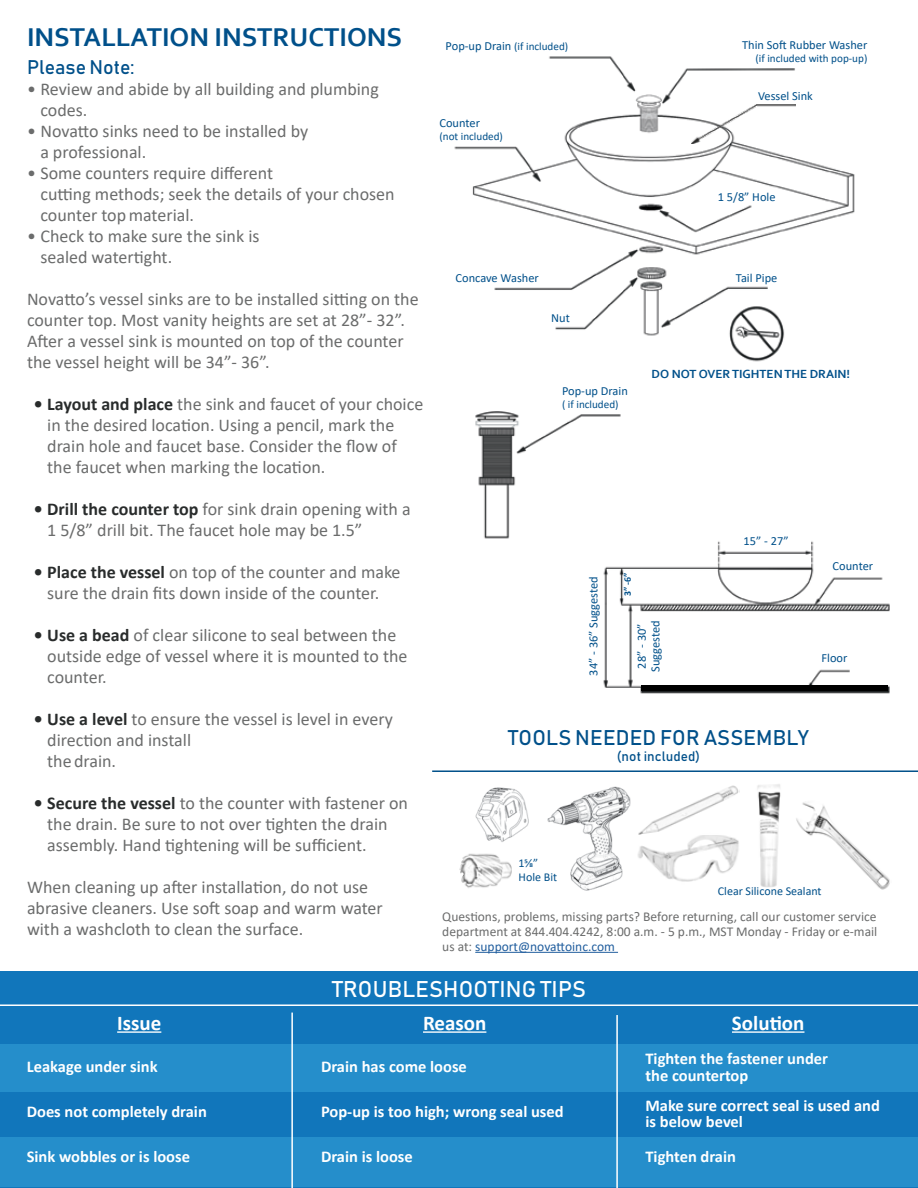
<style>
.page{position:relative;width:918px;height:1188px;background:#fff}
.page>*{position:absolute;margin:0;border:0;box-sizing:border-box;transform-origin:0 0}
.t1{font:700 27px "Corbel";color:#00508a}
.t2{font:22.5px "Bahnschrift 400 100";letter-spacing:.01em;color:#fff}
.t3{font:21px "Bahnschrift 400 100";letter-spacing:.01em;color:#00508a}
.t4{font:700 21px "Calibri";color:#fff}
.t5{font:19.5px "Bahnschrift 400 100";color:#00508a}
.t6{font:18px/21px "Calibri";color:#6b6c6c}
.t7{font:700 16.5px/16.5px "Calibri";color:#fff}
.t8{font:13.5px/15px "Calibri";color:#6b6c6c;text-align:justify}
.t9{font:13.5px "Bahnschrift 400 100";letter-spacing:.01em;color:#00508a}
.t10{font:12.45px/13.6px "Calibri";color:#00508a}
.t11{font:700 12.45px "Corbel";color:#00508a}
.t12{font:12px/13.5px "Calibri";color:#00508a}
.t13{font:11.1px "Calibri";color:#00508a}
.t14{font:700 9.9px "Calibri";color:#00508a}
.s1{font-weight:700;color:#292c2c}
.s2{font-size:12.45px}
.s3{color:#215e9e}
</style>
<div class="page">
<div style="left:0;top:971px;width:918px;height:217px;background:#1176bb"></div>
<div style="left:0;top:1044px;width:918px;height:48px;background:#258ecb"></div>
<div style="left:0;top:1137px;width:918px;height:50px;background:#258ecb"></div>
<hr style="left:616px;top:1015px;width:2px;height:173px;background:#fff">
<hr style="left:0;top:1004px;width:918px;height:2px;background:#fff">
<hr style="left:291px;top:1013px;width:2px;height:175px;background:#fff">
<hr style="left:732px;top:1031px;width:72px;height:2px;background:#fff">
<hr style="left:423px;top:1031px;width:63px;height:2px;background:#fff">
<hr style="left:117px;top:1031px;width:44px;height:2px;background:#fff">
<img style="left:454px;top:56px;width:436px;height:638px">
<img style="left:691px;top:104px;width:105px;height:39px">
<div style="left:641px;top:686px;width:247px;height:5px;background:#000"></div>
<img style="left:475px;top:787px;width:54px;height:55px">
<hr style="left:475px;top:952px;width:143px;height:1px;background:#215e9e">
<img style="left:547px;top:786px;width:84px;height:105px">
<svg style="left:462px;top:855px;width:5px;height:4px"></svg>
<img style="left:739px;top:784px;width:42px;height:103px">
<img style="left:796px;top:802px;width:94px;height:88px">
<img style="left:638px;top:815px;width:107px;height:72px">
<img style="left:638px;top:785px;width:101px;height:50px">
<hr style="left:432px;top:770px;width:486px;height:2px;background:#00508a">
<h1 class="t1" style="left:27px;top:20px;width:377px">INSTALLATION INSTRUCTIONS</h1>
<p class="t5" style="left:27px;top:55px;width:109px">Please Note:</p>
<p class="t6" style="left:40px;top:78px;width:340px;text-indent:-14px">• Review and abide by all building and plumbing codes.</p>
<p class="t6" style="left:40px;top:120px;width:269px;text-indent:-14px">• Novatto sinks need to be installed by a professional.</p>
<p class="t6" style="left:40px;top:162px;width:356px;text-indent:-14px">• Some counters require different<br>cutting methods; seek the details of your chosen counter top material.</p>
<p class="t6" style="left:40px;top:225px;width:221px;text-indent:-14px">• Check to make sure the sink is sealed watertight.</p>
<p class="t6" style="left:27px;top:288px;width:393px">Novatto’s vessel sinks are to be installed sitting on the counter top. Most vanity heights are set at 28”- 32”.<br>After a vessel sink is mounted on top of the counter the vessel height will be 34”- 36”.</p>
<p class="t6" style="left:47px;top:393px;width:378px;text-indent:-13px"><span class="s1">• Layout and place</span> the sink and faucet of your choice in the desired location. Using a pencil, mark the drain hole and faucet base. Consider the flow of the faucet when marking the location.</p>
<p class="t6" style="left:47px;top:498px;width:365px;text-indent:-14px"><span class="s1">• Drill the counter top</span> for sink drain opening with a<br>1 5/8” drill bit. The faucet hole may be 1.5”</p>
<p class="t6" style="left:34px;top:561px;width:368px;text-align:center"><span class="s1">• Place the vessel</span> on top of the counter and make sure the drain fits down inside of the counter.</p>
<p class="t6" style="left:47px;top:624px;width:362px;text-indent:-14px"><span class="s1">• Use a bead</span> of clear silicone to seal between the outside edge of vessel where it is mounted to the counter.</p>
<p class="t6" style="left:47px;top:708px;width:347px;text-indent:-14px"><span class="s1">• Use a level</span> to ensure the vessel is level in every direction and install<br>the drain.</p>
<p class="t6" style="left:47px;top:792px;width:362px;text-indent:-14px"><span class="s1">• Secure the vessel</span> to the counter with fastener on the drain. Be sure to not over tighten the drain assembly. Hand tightening will be sufficient.</p>
<p class="t6" style="left:27px;top:876px;width:357px">When cleaning up after installation, do not use abrasive cleaners. Use soft soap and warm water with a washcloth to clean the surface.</p>
<p class="t13" style="left:446px;top:39px;width:124px"><span class="s2">Pop-up Drain</span> (if included)</p>
<p class="t10" style="left:439px;top:116px;width:42px">Counter</p>
<p class="t13" style="left:439px;top:129px;width:65px">(not included)</p>
<p class="t10" style="left:742px;top:38px;width:127px">Thin Soft Rubber Washer</p>
<p class="t13" style="left:755px;top:51px;width:113px">(if included with pop-up)</p>
<p class="t10" style="left:758px;top:88px;width:56px">Vessel Sink</p>
<p class="t10" style="left:718px;top:190px;width:59px">1 5/8” Hole</p>
<p class="t10" style="left:456px;top:271px;width:85px">Concave Washer</p>
<p class="t10" style="left:551px;top:310px;width:20px">Nut</p>
<p class="t10" style="left:562px;top:384px;width:67px">Pop-up Drain</p>
<p class="t13" style="left:562px;top:397px;width:58px">( if included)</p>
<p class="t10" style="left:736px;top:270px;width:43px">Tail Pipe</p>
<p class="t11" style="left:652px;top:366px;width:200px">DO NOT OVER TIGHTEN THE DRAIN!</p>
<p class="t10" style="left:744px;top:534px;width:46px">15” - 27”</p>
<p class="t10" style="left:833px;top:558px;width:42px">Counter</p>
<p class="t10" style="left:586px;top:676px;width:101px;rotate:-90deg">34” - 36” Suggested</p>
<p class="t14" style="left:621px;top:596px;width:25px;rotate:-90deg">3” -6”</p>
<p class="t10" style="left:635px;top:672px;width:53px;rotate:-90deg">28” - 30”<br>Suggested</p>
<p class="t10" style="left:821px;top:651px;width:27px">Floor</p>
<p class="t3" style="left:508px;top:724px;width:302px">TOOLS NEEDED FOR ASSEMBLY</p>
<p class="t9" style="left:617px;top:748px;width:85px">(not included)</p>
<p class="t12" style="left:519px;top:856px;width:40px">15/8”<br>Hole Bit</p>
<p class="t12" style="left:718px;top:884px;width:105px">Clear Silicone Sealant</p>
<p class="t8" style="left:442px;top:908px;width:437px">Questions, problems, missing parts? Before returning, call our customer service department at 844.404.4242, 8:00 a.m. - 5 p.m., MST Monday - Friday or e-mail us at: <span class="s3">support@novattoinc.com</span></p>
<p class="t2" style="left:332px;top:975px;width:255px">TROUBLESHOOTING TIPS</p>
<p class="t4" style="left:117px;top:1008px;width:46px">Issue</p>
<p class="t4" style="left:423px;top:1008px;width:65px">Reason</p>
<p class="t4" style="left:732px;top:1008px;width:74px">Solution</p>
<p class="t7" style="left:645px;top:1050px;width:184px">Tighten the fastener under the countertop</p>
<p class="t7" style="left:27px;top:1058px;width:132px">Leakage under sink</p>
<p class="t7" style="left:321px;top:1058px;width:147px">Drain has come loose</p>
<p class="t7" style="left:27px;top:1103px;width:182px">Does not completely drain</p>
<p class="t7" style="left:27px;top:1148px;width:165px">Sink wobbles or is loose</p>
<p class="t7" style="left:645px;top:1097px;width:236px">Make sure correct seal is used and is below bevel</p>
<p class="t7" style="left:321px;top:1103px;width:244px">Pop-up is too high; wrong seal used</p>
<p class="t7" style="left:321px;top:1148px;width:93px">Drain is loose</p>
<p class="t7" style="left:645px;top:1148px;width:92px">Tighten drain</p>
</div>
